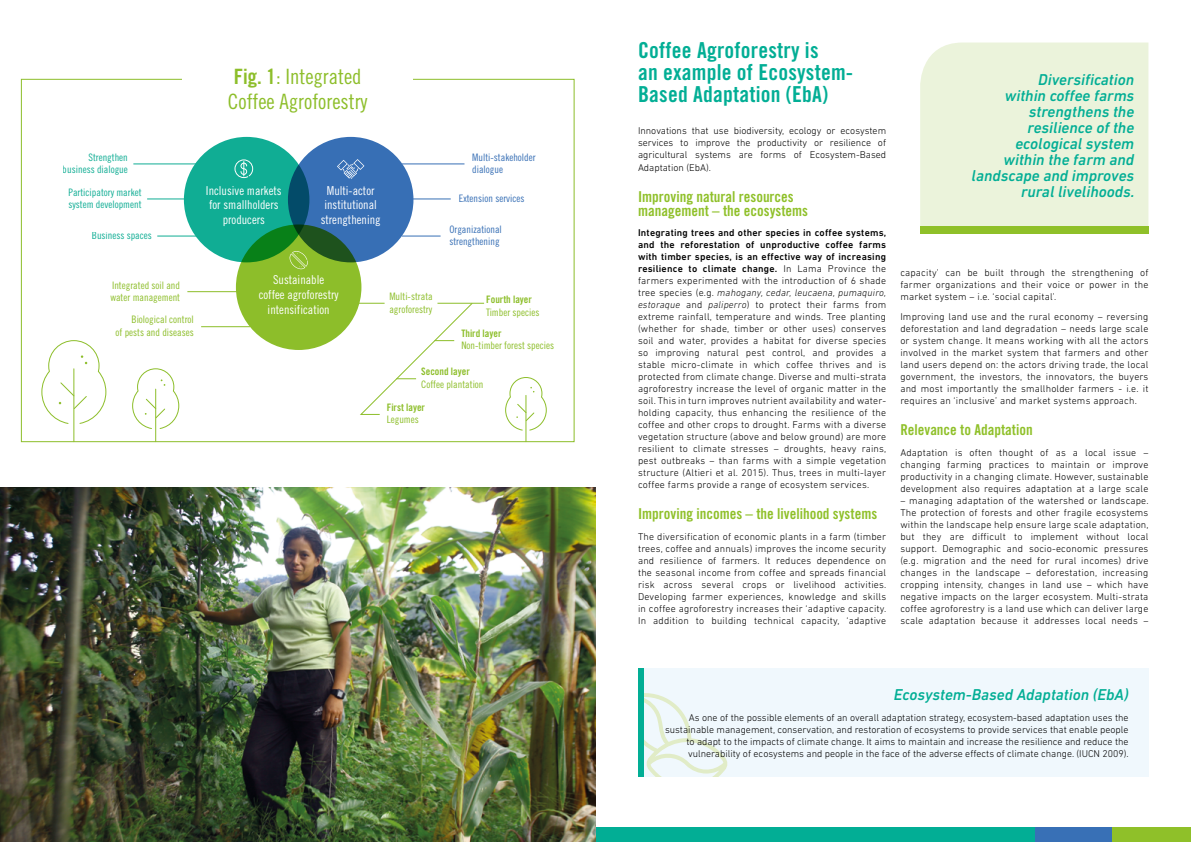
<style>
.page{position:relative;width:1191px;height:842px;background:#fff}
.page>*{position:absolute;margin:0;border:0;box-sizing:border-box;transform-origin:0 0}
.t1{font:22px/22px "Trade Gothic LT Std Bd Cn 20";letter-spacing:.01em;color:#02ae95}
.t2{font:21.1px/25.3px "Trade Gothic Cond Eighteen";color:#8dbe2a}
.t3{font:italic 500 16px/16px "DIN Next LT Pro";color:#02ae95;text-align:right}
.t4{font:15px/14px "Trade Gothic LT Std Bd Cn 20";color:#8fc029}
.t5{font:12.3px/14.7px "Trade Gothic Cond Eighteen";color:#fff;text-align:center}
.t6{font:10.3px/12.3px "Trade Gothic Cond Eighteen";color:#8dbe2a}
.t7{font:10.3px/12.3px "Trade Gothic Cond Eighteen";color:#10ad94;text-align:right}
.t8{font:10.3px/12.3px "Trade Gothic Cond Eighteen";color:#376fb5}
.t9{font:10.3px "Trade Gothic Bold Cond Twenty";color:#8dbe2a}
.t10{font:300 10px/12px "DIN Next LT Pro";color:#000;text-align:justify}
.s1{font-family:"Trade Gothic Bold Cond Twenty"}
.s2{font-weight:500}
.s3{font-style:italic}
</style>
<div class="page">
<div style="left:0;top:828px;width:1191px;height:14px;background:#02ae95"></div>
<div style="left:1111px;top:828px;width:80px;height:14px;background:#8fc029"></div>
<div style="left:1034px;top:828px;width:77px;height:14px;background:#3870b6"></div>
<div style="left:638px;top:669px;width:510px;height:108px;background:#f0f8fd"></div>
<svg style="left:643px;top:692px;width:85px;height:85px"></svg>
<div style="left:638px;top:669px;width:5px;height:108px;background:#02ae95"></div>
<img style="left:0;top:488px;width:595px;height:354px">
<div style="left:236px;top:224px;width:125px;height:126px;background:#8dbe2a;border-radius:50%"></div>
<svg style="left:289px;top:251px;width:19px;height:18px"></svg>
<div style="left:184px;top:137px;width:125px;height:125px;background:#10ad94;border-radius:50%"></div>
<svg style="left:234px;top:159px;width:19px;height:19px"></svg>
<svg style="left:288px;top:137px;width:125px;height:125px;fill:#376fb5"></svg>
<svg style="left:337px;top:159px;width:27px;height:20px"></svg>
<hr style="left:402px;top:199px;width:49px;height:1px;background:#376fb5">
<hr style="left:402px;top:164px;width:62px;height:1px;background:#376fb5">
<hr style="left:402px;top:236px;width:38px;height:1px;background:#376fb5">
<hr style="left:147px;top:199px;width:49px;height:1px;background:#10ad94">
<hr style="left:133px;top:164px;width:63px;height:1px;background:#10ad94">
<hr style="left:157px;top:236px;width:39px;height:1px;background:#10ad94">
<hr style="left:201px;top:326px;width:49px;height:1px;background:#8dbe2a">
<hr style="left:187px;top:291px;width:63px;height:1px;background:#8dbe2a">
<hr style="left:437px;top:303px;width:47px;height:1px;background:#8dbe2a">
<hr style="left:73px;top:369px;width:1px;height:73px;background:#8dbe2a">
<svg style="left:41px;top:340px;width:66px;height:84px"></svg>
<hr style="left:155px;top:389px;width:1px;height:53px;background:#8dbe2a">
<svg style="left:132px;top:368px;width:47px;height:61px"></svg>
<hr style="left:525px;top:395px;width:1px;height:47px;background:#8dbe2a">
<svg style="left:505px;top:377px;width:42px;height:54px"></svg>
<svg style="left:359px;top:302px;width:114px;height:113px"></svg>
<div style="left:920px;top:43px;width:228px;height:183px;background:#ebf3db"></div>
<div style="left:920px;top:226px;width:228px;height:7px;background:#8fc029"></div>
<h2 class="t2" style="left:228px;top:64px;width:141px"><span class="s1">Fig. 1</span>: Integrated<br>Coffee Agroforestry</h2>
<p class="t7" style="left:63px;top:151px;width:67px">Strengthen business dialogue</p>
<p class="t8" style="left:472px;top:151px;width:65px">Multi-stakeholder dialogue</p>
<p class="t8" style="left:459px;top:192px;width:67px">Extension services</p>
<p class="t8" style="left:449px;top:223px;width:54px">Organizational strengthening</p>
<p class="t5" style="left:206px;top:183px;width:77px">Inclusive markets for smallholders producers</p>
<p class="t5" style="left:321px;top:183px;width:61px">Multi-actor institutional strengthening</p>
<p class="t7" style="left:68px;top:186px;width:75px;text-align:left">Participatory market system development</p>
<p class="t7" style="left:92px;top:230px;width:61px">Business spaces</p>
<p class="t6" style="left:110px;top:279px;width:71px">Integrated soil and water management</p>
<p class="t6" style="left:115px;top:314px;width:80px;text-align:right">Biological control<br>of pests and diseases</p>
<p class="t5" style="left:259px;top:272px;width:81px">Sustainable coffee agroforestry intensification</p>
<p class="t6" style="left:389px;top:291px;width:45px">Multi-strata agroforestry</p>
<p class="t9" style="left:486px;top:293px;width:47px">Fourth layer</p>
<p class="t6" style="left:486px;top:306px;width:55px">Timber species</p>
<p class="t9" style="left:461px;top:327px;width:41px">Third layer</p>
<p class="t6" style="left:461px;top:339px;width:94px">Non-timber forest species</p>
<p class="t9" style="left:421px;top:365px;width:50px">Second layer</p>
<p class="t6" style="left:421px;top:378px;width:64px">Coffee plantation</p>
<p class="t9" style="left:387px;top:401px;width:40px">First layer</p>
<p class="t6" style="left:387px;top:413px;width:33px">Legumes</p>
<h1 class="t1" style="left:638px;top:39px;width:217px">Coffee Agroforestry is<br>an example of Ecosystem-<br>Based Adaptation (EbA)</h1>
<p class="t10" style="left:638px;top:125px;width:250px">Innovations that use biodiversity, ecology or ecosystem services to improve the productivity or resilience of agricultural systems are forms of Ecosystem-Based Adaptation (EbA).</p>
<h3 class="t4" style="left:638px;top:189px;width:171px">Improving natural resources management – the ecosystems</h3>
<p class="t10" style="left:638px;top:227px;width:250px"><span class="s2">Integrating trees and other species in coffee systems, and the reforestation of unproductive coffee farms with timber species, is an effective way of increasing resilience to climate change.</span> In Lama Province the farmers experimented with the introduction of 6 shade tree species (e.g. <span class="s3">mahogany, cedar, leucaena, pumaquiro, estoraque</span> and <span class="s3">paliperro</span>) to protect their farms from extreme rainfall, temperature and winds. Tree planting (whether for shade, timber or other uses) conserves soil and water, provides a habitat for diverse species so improving natural pest control, and provides a stable micro-climate in which coffee thrives and is protected from climate change. Diverse and multi-strata agroforestry increase the level of organic matter in the soil. This in turn improves nutrient availability and water&shy;holding capacity, thus enhancing the resilience of the coffee and other crops to drought. Farms with a diverse vegetation structure (above and below ground) are more resilient to climate stresses – droughts, heavy rains, pest outbreaks – than farms with a simple vegetation structure (Altieri et al. 2015). Thus, trees in multi-layer coffee farms provide a range of ecosystem services.</p>
<h3 class="t4" style="left:638px;top:507px;width:241px">Improving incomes – the livelihood systems</h3>
<p class="t10" style="left:638px;top:530px;width:250px">The diversification of economic plants in a farm (timber trees, coffee and annuals) improves the income security and resilience of farmers. It reduces dependence on the seasonal income from coffee and spreads financial risk across several crops or livelihood activities.<br>Developing farmer experiences, knowledge and skills in coffee agroforestry increases their ‘adaptive capacity.<br>In addition to building technical capacity, ‘adaptive</p>
<h3 class="t3" style="left:971px;top:71px;width:164px">Diversification<br>within coffee farms strengthens the resilience of the ecological system within the farm and landscape and improves rural livelihoods.</h3>
<p class="t10" style="left:900px;top:266px;width:250px">capacity’ can be built through the strengthening of farmer organizations and their voice or power in the market system – i.e. ‘social capital’.</p>
<p class="t10" style="left:900px;top:311px;width:250px">Improving land use and the rural economy – reversing deforestation and land degradation – needs large scale or system change. It means working with all the actors involved in the market system that farmers and other land users depend on: the actors driving trade, the local government, the investors, the innovators, the buyers and most importantly the smallholder farmers - i.e. it requires an ‘inclusive’ and market systems approach.</p>
<h3 class="t4" style="left:900px;top:423px;width:134px">Relevance to Adaptation</h3>
<p class="t10" style="left:900px;top:446px;width:250px">Adaptation is often thought of as a local issue – changing farming practices to maintain or improve productivity in a changing climate. However, sustainable development also requires adaptation at a large scale</p>
<p class="t10" style="left:900px;top:494px;width:250px">– managing adaptation of the watershed or landscape.<br>The protection of forests and other fragile ecosystems within the landscape help ensure large scale adaptation, but they are difficult to implement without local support. Demographic and socio-economic pressures (e.g. migration and the need for rural incomes) drive changes in the landscape – deforestation, increasing cropping intensity, changes in land use – which have negative impacts on the larger ecosystem. Multi-strata coffee agroforestry is a land use which can deliver large scale adaptation because it addresses local needs –</p>
<h3 class="t3" style="left:894px;top:687px;width:236px">Ecosystem-Based Adaptation (EbA)</h3>
<p class="t10" style="left:665px;top:711px;width:465px;text-align:right">As one of the possible elements of an overall adaptation strategy, ecosystem-based adaptation uses the sustainable management, conservation, and restoration of ecosystems to provide services that enable people to adapt to the impacts of climate change. It aims to maintain and increase the resilience and reduce the vulnerability of ecosystems and people in the face of the adverse effects of climate change. (IUCN 2009).</p>
</div>
